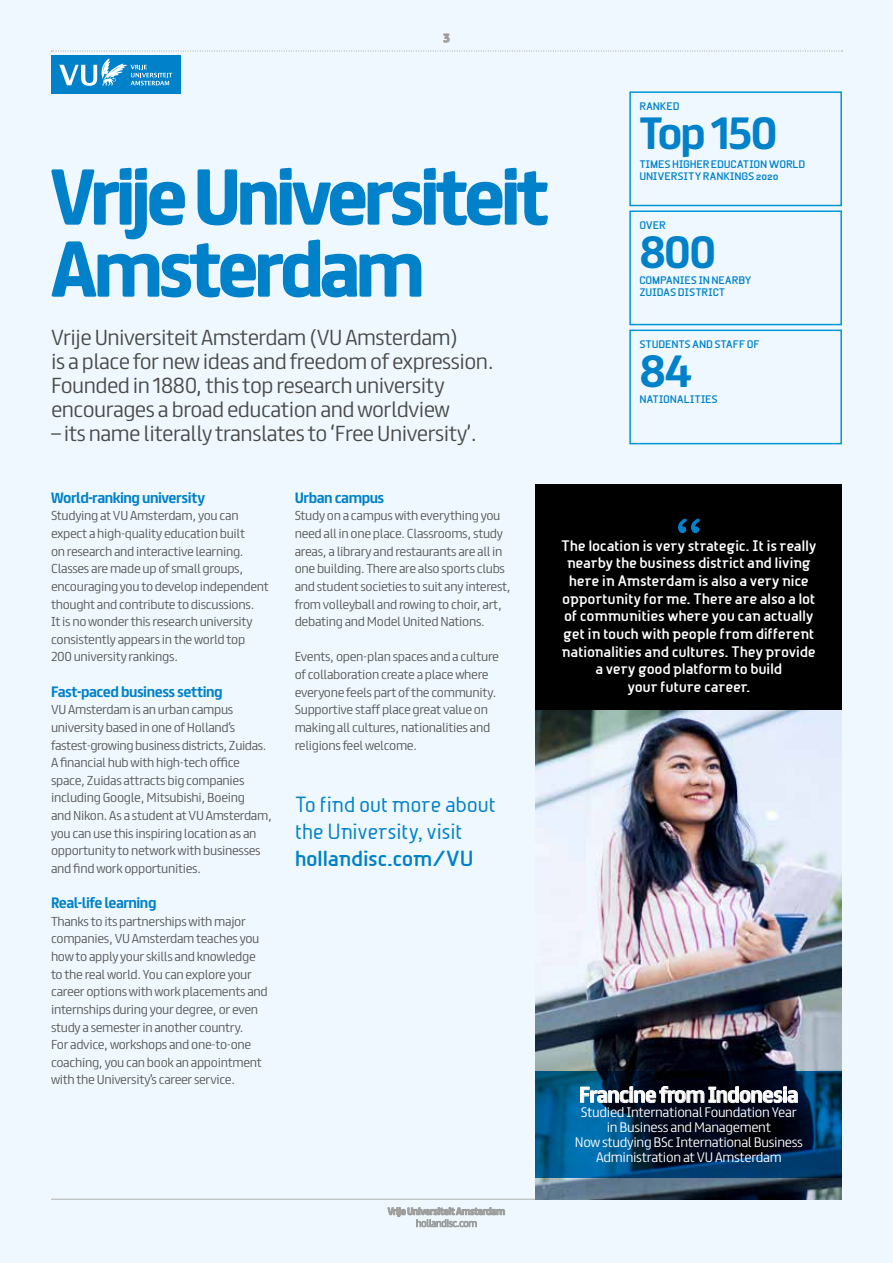
<style>
.page{position:relative;width:893px;height:1263px;background:#eef8fe}
.page>*{position:absolute;margin:0;border:0;box-sizing:border-box;transform-origin:0 0}
.t1{font:700 69px/72px "FS Truman";letter-spacing:-.06em;color:#0081c9}
.t2{font:700 40.5px "FS Truman";letter-spacing:-.055em;color:#0081c9}
.t3{font:21px/27px "Beta Semi Norm";letter-spacing:-.025em;color:#0081c9}
.t4{font:700 21px "Beta Semi";letter-spacing:-.025em;color:#0081c9}
.t5{font:300 19.5px/24px "FS Truman";letter-spacing:-.025em;color:#4a4a49}
.t6{font:700 19.5px "FS Truman";letter-spacing:-.035em;color:#fff}
.t7{font:700 14.7px/17.5px "Beta Semi";letter-spacing:-.025em;color:#fff;text-align:center}
.t8{font:700 13.5px "FS Truman";letter-spacing:-.035em;color:#0081c9}
.t9{font:300 12.3px/15px "FS Truman";letter-spacing:-.025em;color:#fff;text-align:center}
.t10{font:300 11.7px/17.5px "FS Truman";letter-spacing:-.025em;color:#575756}
.t11{font:700 10.5px/12px "Beta Semi";letter-spacing:-.02em;color:#0081c9}
.t12{font:700 10.5px "FS Truman";color:#9d9d9c}
.t13{font:700 9px "FS Truman";letter-spacing:-.045em;color:#9d9d9c}
</style>
<div class="page">
<svg style="left:443px;top:34px;width:7px;height:9px"></svg>
<svg style="left:51px;top:51px;width:792px;height:1px"></svg>
<svg style="left:51px;top:168px;width:497px;height:130px"></svg>
<svg style="left:387px;top:1207px;width:118px;height:20px"></svg>
<hr style="left:51px;top:1199px;width:791px;height:1px;background:#b3b2b2">
<svg style="left:629px;top:91px;width:213px;height:354px"></svg>
<img style="left:536px;top:710px;width:306px;height:489px">
<svg style="left:536px;top:1071px;width:306px;height:107px;background:#00365c"></svg>
<svg style="left:580px;top:1075px;width:218px;height:40px;background:#223143"></svg>
<div style="left:536px;top:485px;width:306px;height:225px;background:#000"></div>
<svg style="left:678px;top:518px;width:22px;height:15px"></svg>
<div style="left:51px;top:55px;width:130px;height:39px;background:#0081c9"></div>
<svg style="left:59px;top:59px;width:113px;height:27px"></svg>
<p class="t12" style="left:443px;top:29px;width:8px">3</p>
<h1 class="t1" style="left:51px;top:155px;width:499px">Vrije Universiteit<br>Amsterdam</h1>
<h3 class="t5" style="left:51px;top:324px;width:444px">Vrije Universiteit Amsterdam (VU Amsterdam)<br>is a place for new ideas and freedom of expression.<br>Founded in 1880, this top research university encourages a broad education and worldview</h3>
<h3 class="t5" style="left:51px;top:420px;width:427px">– its name literally translates to ‘Free University’.</h3>
<p class="t11" style="left:639px;top:100px;width:42px">RANKED</p>
<h2 class="t2" style="left:639px;top:98px;width:140px">Top 150</h2>
<p class="t11" style="left:639px;top:158px;width:167px">TIMES HIGHER EDUCATION WORLD<br>UNIVERSITY RANKINGS 2020</p>
<p class="t11" style="left:639px;top:219px;width:28px">OVER</p>
<h2 class="t2" style="left:639px;top:217px;width:79px">800</h2>
<p class="t11" style="left:639px;top:274px;width:114px">COMPANIES IN NEARBY<br>ZUIDAS DISTRICT</p>
<p class="t11" style="left:639px;top:338px;width:122px">STUDENTS AND STAFF OF</p>
<h2 class="t2" style="left:639px;top:336px;width:54px">84</h2>
<p class="t11" style="left:639px;top:393px;width:80px">NATIONALITIES</p>
<p class="t8" style="left:51px;top:486px;width:155px">World-ranking university</p>
<p class="t10" style="left:51px;top:506px;width:219px">Studying at VU Amsterdam, you can expect a high-quality education built<br>on research and interactive learning.<br>Classes are made up of small groups, encouraging you to develop independent thought and contribute to discussions.<br>It is no wonder this research university consistently appears in the world top 200 university rankings.</p>
<p class="t8" style="left:51px;top:680px;width:173px">Fast-paced business setting</p>
<p class="t10" style="left:51px;top:700px;width:223px">VU Amsterdam is an urban campus university based in one of Holland’s fastest-growing business districts, Zuidas.<br>A financial hub with high-tech office space, Zuidas attracts big companies including Google, Mitsubishi, Boeing<br>and Nikon. As a student at VU Amsterdam, you can use this inspiring location as an opportunity to network with businesses and find work opportunities.</p>
<p class="t8" style="left:51px;top:891px;width:107px">Real-life learning</p>
<p class="t10" style="left:51px;top:911px;width:218px">Thanks to its partnerships with major companies, VU Amsterdam teaches you how to apply your skills and knowledge to the real world. You can explore your career options with work placements and internships during your degree, or even study a semester in another country.<br>For advice, workshops and one-to-one coaching, you can book an appointment with the University’s career service.</p>
<p class="t8" style="left:295px;top:486px;width:91px">Urban campus</p>
<p class="t10" style="left:295px;top:506px;width:218px">Study on a campus with everything you need all in one place. Classrooms, study areas, a library and restaurants are all in one building. There are also sports clubs and student societies to suit any interest, from volleyball and rowing to choir, art, debating and Model United Nations.</p>
<p class="t10" style="left:295px;top:647px;width:206px">Events, open-plan spaces and a culture of collaboration create a place where everyone feels part of the community.<br>Supportive staff place great value on making all cultures, nationalities and religions feel welcome.</p>
<h3 class="t3" style="left:295px;top:791px;width:203px">To find out more about the University, visit</h3>
<h3 class="t4" style="left:295px;top:846px;width:180px">hollandisc.com/VU</h3>
<p class="t13" style="left:388px;top:1203px;width:119px">Vrije Universiteit Amsterdam</p>
<p class="t7" style="left:561px;top:537px;width:257px">The location is very strategic. It is really nearby the business district and living here in Amsterdam is also a very nice opportunity for me. There are also a lot of communities where you can actually get in touch with people from different nationalities and cultures. They provide a very good platform to build<br>your future career.</p>
<h3 class="t6" style="left:579px;top:1078px;width:221px">Francine from Indonesia</h3>
<p class="t9" style="left:575px;top:1104px;width:230px">Studied International Foundation Year in Business and Management<br>Now studying BSc International Business Administration at VU Amsterdam</p>
</div>
